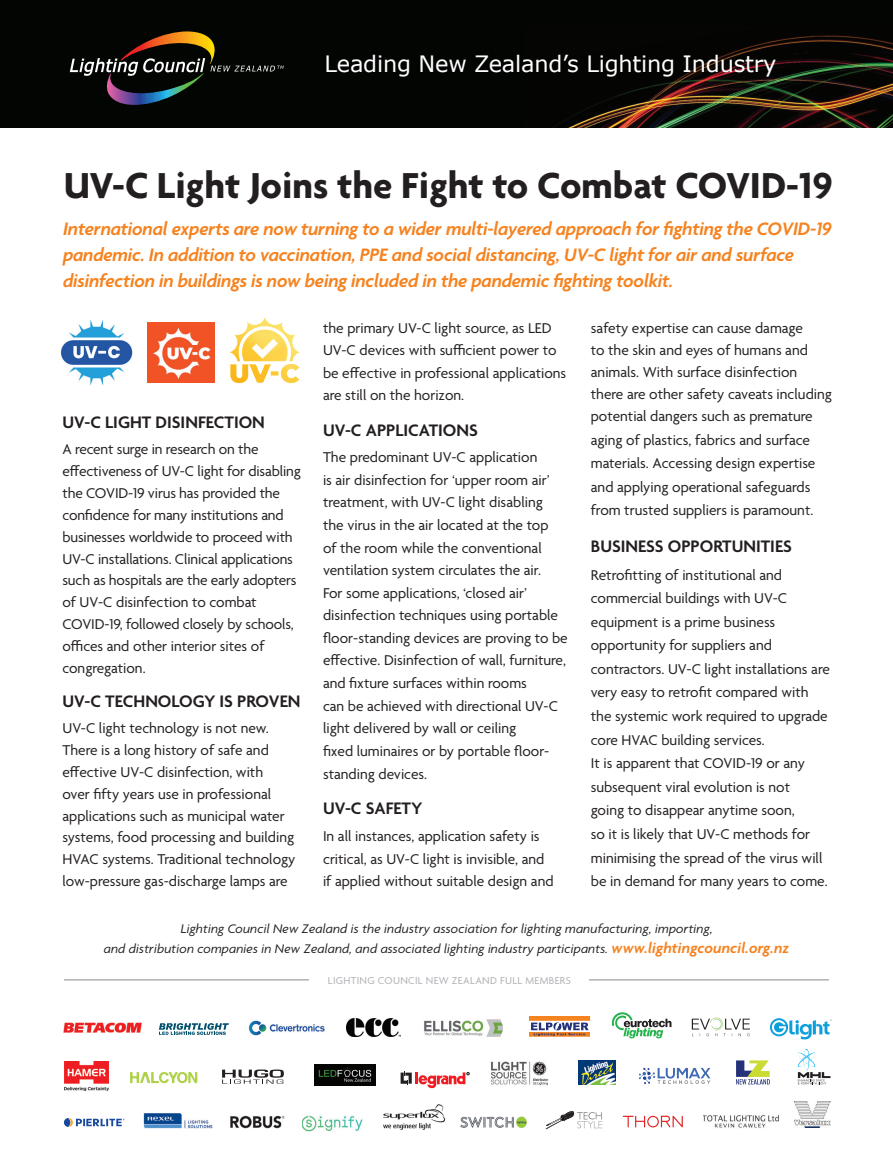
<style>
.page{position:relative;width:893px;height:1170px;background:#fff}
.page>*{position:absolute;margin:0;border:0;box-sizing:border-box;transform-origin:0 0}
.t1{font:700 39px "Agenda";color:#231f20}
.t2{font:22.5px "Verdana";letter-spacing:-.01em;color:#fff}
.t3{font:italic 600 19.5px/25.5px "Agenda";letter-spacing:-.01em;color:#f58320}
.t4{font:600 18px "Agenda";color:#231f20}
.t5{font:15.3px/21.8px "Agenda";color:#231f20}
.t6{font:italic 13.5px/19.5px "Agenda";letter-spacing:.01em;color:#231f20;text-align:center}
.t7{font:10.8px "Agenda";letter-spacing:.03em;color:#b0b1b5}
.s1{font-weight:600;font-size:15.75px;color:#f58220}
</style>
<div class="page">
<div style="left:0;top:0;width:893px;height:128px;background:#030503"></div>
<img style="left:553px;top:35px;width:340px;height:93px">
<svg style="left:70px;top:31px;width:214px;height:74px"></svg>
<svg style="left:222px;top:1069px;width:62px;height:14px"></svg>
<svg style="left:401px;top:1071px;width:68px;height:17px"></svg>
<img style="left:578px;top:1060px;width:37px;height:24px">
<svg style="left:736px;top:1060px;width:34px;height:24px"></svg>
<img style="left:490px;top:1061px;width:59px;height:24px">
<svg style="left:798px;top:1048px;width:32px;height:36px"></svg>
<img style="left:314px;top:1064px;width:62px;height:21px">
<img style="left:248px;top:1020px;width:77px;height:16px">
<img style="left:346px;top:1018px;width:55px;height:18px">
<img style="left:424px;top:1019px;width:79px;height:18px">
<div style="left:529px;top:1032px;width:61px;height:4px;border:1px solid #f58320"></div>
<div style="left:529px;top:1016px;width:61px;height:4px;border:1px solid #f58320"></div>
<svg style="left:531px;top:1022px;width:58px;height:13px"></svg>
<svg style="left:612px;top:1012px;width:59px;height:26px"></svg>
<svg style="left:692px;top:1017px;width:58px;height:19px"></svg>
<img style="left:64px;top:1022px;width:77px;height:10px">
<svg style="left:159px;top:1023px;width:70px;height:11px"></svg>
<svg style="left:130px;top:1072px;width:67px;height:10px"></svg>
<img style="left:65px;top:1061px;width:43px;height:29px">
<svg style="left:770px;top:1018px;width:18px;height:18px"></svg>
<svg style="left:772px;top:1019px;width:60px;height:20px"></svg>
<hr style="left:64px;top:978px;width:765px;height:2px;background:#b0b1b5">
<div style="left:309px;top:975px;width:280px;height:15px;background:#fff"></div>
<svg style="left:639px;top:1067px;width:71px;height:16px"></svg>
<img style="left:230px;top:1115px;width:54px;height:13px">
<svg style="left:623px;top:1115px;width:60px;height:12px"></svg>
<img style="left:795px;top:1101px;width:35px;height:26px">
<img style="left:460px;top:1116px;width:66px;height:11px">
<img style="left:703px;top:1115px;width:76px;height:13px">
<img style="left:383px;top:1104px;width:63px;height:26px">
<svg style="left:64px;top:1118px;width:61px;height:8px"></svg>
<img style="left:143px;top:1113px;width:69px;height:15px">
<img style="left:302px;top:1116px;width:61px;height:15px">
<svg style="left:545px;top:1111px;width:57px;height:18px"></svg>
<img style="left:60px;top:319px;width:73px;height:66px">
<img style="left:148px;top:322px;width:67px;height:60px">
<img style="left:229px;top:317px;width:71px;height:67px">
<h2 class="t2" style="left:324px;top:50px;width:454px">Leading New Zealand’s Lighting Industry</h2>
<h1 class="t1" style="left:64px;top:162px;width:770px">UV-C Light Joins the Fight to Combat COVID-19</h1>
<p class="t3" style="left:63px;top:218px;width:770px">International experts are now turning to a wider multi-layered approach for fighting the COVID-19 pandemic. In addition to vaccination, PPE and social distancing, UV-C light for air and surface disinfection in buildings is now being included in the pandemic fighting toolkit.</p>
<p class="t4" style="left:62px;top:413px;width:204px">UV-C LIGHT DISINFECTION</p>
<p class="t5" style="left:62px;top:439px;width:240px">A recent surge in research on the effectiveness of UV-C light for disabling the COVID-19 virus has provided the confidence for many institutions and businesses worldwide to proceed with UV-C installations. Clinical applications such as hospitals are the early adopters of UV-C disinfection to combat COVID-19, followed closely by schools, offices and other interior sites of congregation.</p>
<p class="t4" style="left:62px;top:691px;width:239px">UV-C TECHNOLOGY IS PROVEN</p>
<p class="t5" style="left:62px;top:718px;width:235px">UV-C light technology is not new.<br>There is a long history of safe and effective UV-C disinfection, with<br>over fifty years use in professional applications such as municipal water systems, food processing and building HVAC systems. Traditional technology low-pressure gas-discharge lamps are</p>
<p class="t5" style="left:323px;top:317px;width:245px;line-height:22.5px">the primary UV-C light source, as LED UV-C devices with sufficient power to be effective in professional applications are still on the horizon.</p>
<p class="t4" style="left:323px;top:420px;width:156px">UV-C APPLICATIONS</p>
<p class="t5" style="left:323px;top:447px;width:246px;line-height:22.6px">The predominant UV-C application<br>is air disinfection for ‘upper room air’ treatment, with UV-C light disabling<br>the virus in the air located at the top<br>of the room while the conventional ventilation system circulates the air.<br>For some applications, ‘closed air’ disinfection techniques using portable floor-standing devices are proving to be effective. Disinfection of wall, furniture, and fixture surfaces within rooms<br>can be achieved with directional UV-C light delivered by wall or ceiling<br>fixed luminaires or by portable floor&shy;standing devices.</p>
<p class="t4" style="left:323px;top:798px;width:101px">UV-C SAFETY</p>
<p class="t5" style="left:323px;top:825px;width:232px;line-height:22.5px">In all instances, application safety is critical, as UV-C light is invisible, and if applied without suitable design and</p>
<p class="t5" style="left:591px;top:317px;width:243px">safety expertise can cause damage<br>to the skin and eyes of humans and animals. With surface disinfection there are other safety caveats including potential dangers such as premature</p>
<p class="t5" style="left:591px;top:429px;width:226px;line-height:23.5px">aging of plastics, fabrics and surface materials. Accessing design expertise and applying operational safeguards from trusted suppliers is paramount.</p>
<p class="t4" style="left:591px;top:536px;width:202px">BUSINESS OPPORTUNITIES</p>
<p class="t5" style="left:591px;top:563px;width:241px;line-height:23.5px">Retrofitting of institutional and commercial buildings with UV-C equipment is a prime business opportunity for suppliers and contractors. UV-C light installations are very easy to retrofit compared with the systemic work required to upgrade core HVAC building services.<br>It is apparent that COVID-19 or any subsequent viral evolution is not<br>going to disappear anytime soon,<br>so it is likely that UV-C methods for minimising the spread of the virus will be in demand for many years to come.</p>
<p class="t6" style="left:104px;top:918px;width:687px">Lighting Council New Zealand is the industry association for lighting manufacturing, importing,<br>and distribution companies in New Zealand, and associated lighting industry participants. <span class="s1">www.lightingcouncil.org.nz</span></p>
<p class="t7" style="left:328px;top:974px;width:244px">LIGHTING COUNCIL NEW ZEALAND FULL MEMBERS</p>
</div>
